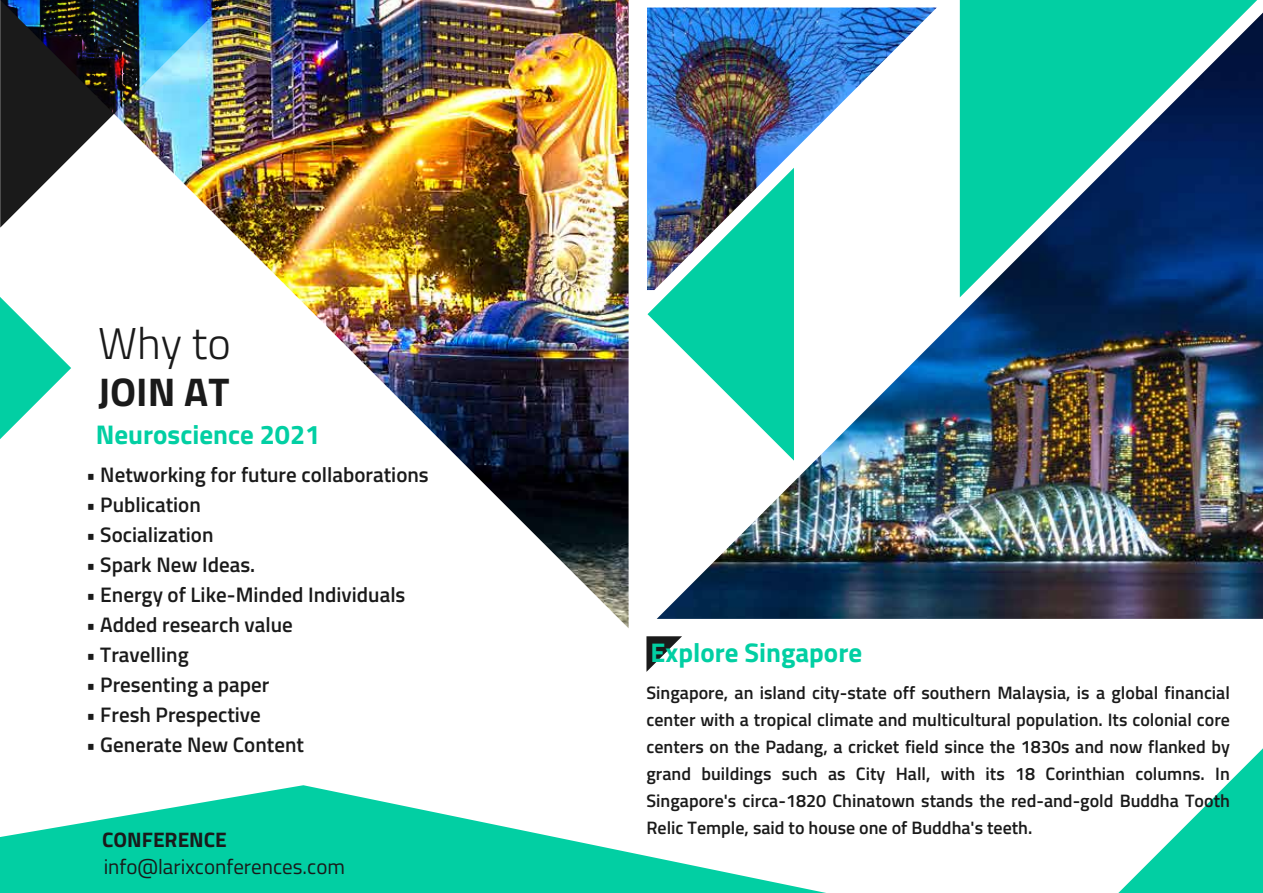
<style>
.page{position:relative;width:1263px;height:893px;background:#fff}
.page>*{position:absolute;margin:0;border:0;box-sizing:border-box;transform-origin:0 0}
.t1{font:300 44.55px "Titillium Web";color:#1a1a1a}
.t2{font:700 40.05px "Titillium Web";color:#1a1a1a}
.t3{font:700 27px "Titillium Web";color:#02cfa3}
.t4{font:600 21px "Titillium Web";color:#1a1a1a}
.t5{font:21px "Titillium Web";color:#1a1a1a}
.t6{font:700 21px "Titillium Web";color:#1a1a1a}
.t7{font:600 18px/27px "Titillium Web";color:#1a1a1a;text-align:justify}
</style>
<div class="page">
<img style="left:657px;top:13px;width:606px;height:606px">
<img style="left:228px;top:0;width:401px;height:628px">
<img style="left:647px;top:8px;width:290px;height:282px">
<svg style="left:960px;top:0;width:297px;height:297px;background:#108889"></svg>
<img style="left:647px;top:168px;width:147px;height:293px">
<svg style="left:1118px;top:748px;width:145px;height:145px"></svg>
<svg style="left:646px;top:636px;width:36px;height:36px"></svg>
<svg style="left:0;top:785px;width:826px;height:108px;fill:#02cfa3"></svg>
<svg style="left:97px;top:829px;width:36px;height:35px"></svg>
<svg style="left:0;top:297px;width:71px;height:142px"></svg>
<img style="left:0;top:0;width:228px;height:228px">
<h1 class="t1" style="left:98px;top:311px;width:134px">Why to</h1>
<h2 class="t2" style="left:98px;top:361px;width:133px">JOIN AT</h2>
<h3 class="t3" style="left:96px;top:414px;width:226px">Neuroscience 2021</h3>
<p class="t4" style="left:86px;top:459px;width:344px">• Networking for future collaborations</p>
<p class="t4" style="left:86px;top:489px;width:116px">• Publication</p>
<p class="t4" style="left:86px;top:519px;width:129px">• Socialization</p>
<p class="t4" style="left:86px;top:549px;width:171px">• Spark New Ideas.</p>
<p class="t4" style="left:86px;top:579px;width:321px">• Energy of Like-Minded Individuals</p>
<p class="t4" style="left:86px;top:609px;width:208px">• Added research value</p>
<p class="t4" style="left:86px;top:639px;width:104px">• Travelling</p>
<p class="t4" style="left:86px;top:669px;width:185px">• Presenting a paper</p>
<p class="t4" style="left:86px;top:699px;width:176px">• Fresh Prespective</p>
<p class="t4" style="left:86px;top:729px;width:220px">• Generate New Content</p>
<p class="t6" style="left:102px;top:823px;width:126px">CONFERENCE</p>
<p class="t5" style="left:104px;top:851px;width:243px">info@larixconferences.com</p>
<h3 class="t3" style="left:651px;top:632px;width:213px">Explore Singapore</h3>
<p class="t7" style="left:646px;top:678px;width:585px">Singapore, an island city-state off southern Malaysia, is a global financial center with a tropical climate and multicultural population. Its colonial core centers on the Padang, a cricket field since the 1830s and now flanked by grand buildings such as City Hall, with its 18 Corinthian columns. In Singapore's circa-1820 Chinatown stands the red-and-gold Buddha Tooth Relic Temple, said to house one of Buddha's teeth.</p>
</div>
